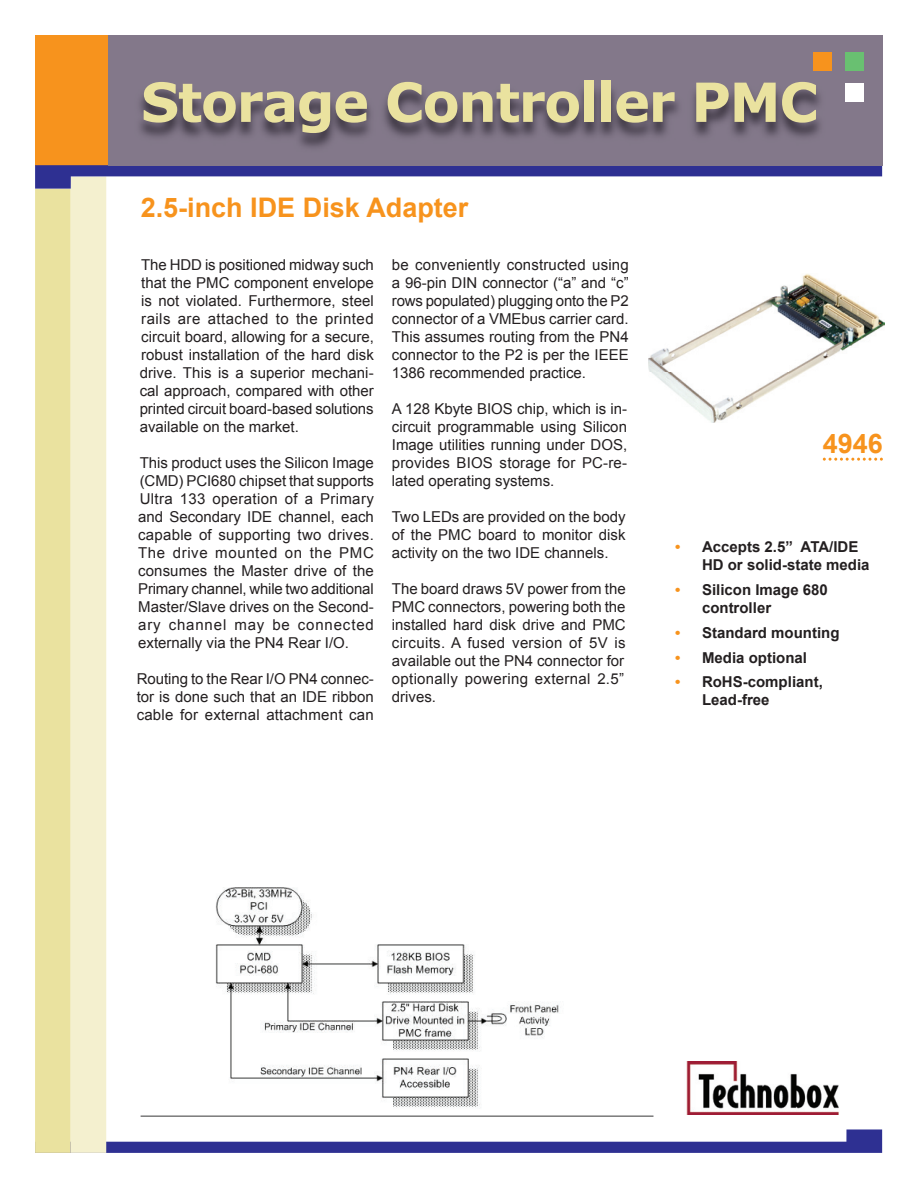
<style>
.page{position:relative;width:918px;height:1188px;background:#fff}
.page>*{position:absolute;margin:0;border:0;box-sizing:border-box;transform-origin:0 0}
.t1{font:700 54px "Verdana";letter-spacing:-.025em;color:#eae29f}
.t2{font:700 27px "Arial";color:#f7931d}
.t3{font:15px/18px "Arial";color:#231f20;text-align:justify}
.t4{font:700 15px/18px "Arial";color:#231f20}
.t5{font:700 15px/24.8px "Arial";color:#f7931d;text-align:justify}
</style>
<div class="page">
<div style="left:35px;top:35px;width:74px;height:130px;background:#f7931d"></div>
<svg style="left:106px;top:1129px;width:776px;height:24px"></svg>
<div style="left:35px;top:189px;width:36px;height:964px;background:#eae29f"></div>
<div style="left:71px;top:177px;width:35px;height:976px;background:#f4f0cf"></div>
<svg style="left:35px;top:165px;width:847px;height:24px"></svg>
<svg style="left:109px;top:35px;width:774px;height:130px;background:#7a6f81"></svg>
<div style="left:845px;top:52px;width:18px;height:18px;background:#69c071"></div>
<div style="left:845px;top:84px;width:18px;height:18px;background:#fff"></div>
<div style="left:813px;top:52px;width:19px;height:18px;background:#f7931d"></div>
<img style="left:686px;top:1062px;width:153px;height:53px">
<svg style="left:823px;top:458px;width:60px;height:3px"></svg>
<img style="left:141px;top:887px;width:513px;height:229px">
<img style="left:648px;top:274px;width:236px;height:149px">
<h1 class="t1" style="left:141px;top:68px;width:679px">Storage Controller PMC</h1>
<h2 class="t2" style="left:141px;top:189px;width:329px">2.5-inch IDE Disk Adapter</h2>
<p class="t3" style="left:140px;top:256px;width:236px">The HDD is positioned midway such that the PMC component envelope is not violated. Furthermore, steel rails are attached to the printed circuit board, allowing for a secure, robust installation of the hard disk drive. This is a superior mechani&shy;cal approach, compared with other printed circuit board-based solutions available on the market.</p>
<p class="t3" style="left:138px;top:454px;width:237px">This product uses the Silicon Image (CMD) PCI680 chipset that supports Ultra 133 operation of a Primary and Secondary IDE channel, each capable of supporting two drives.<br>The drive mounted on the PMC consumes the Master drive of the Primary channel, while two additional Master/Slave drives on the Second&shy;ary channel may be connected externally via the PN4 Rear I/O.</p>
<p class="t3" style="left:137px;top:670px;width:239px">Routing to the Rear I/O PN4 connec&shy;tor is done such that an IDE ribbon cable for external attachment can</p>
<p class="t3" style="left:392px;top:256px;width:238px">be conveniently constructed using a 96-pin DIN connector (“a” and “c” rows populated) plugging onto the P2 connector of a VMEbus carrier card.<br>This assumes routing from the PN4 connector to the P2 is per the IEEE 1386 recommended practice.</p>
<p class="t3" style="left:392px;top:400px;width:237px">A 128 Kbyte BIOS chip, which is in&shy;circuit programmable using Silicon Image utilities running under DOS, provides BIOS storage for PC-re&shy;lated operating systems.</p>
<p class="t3" style="left:392px;top:508px;width:235px">Two LEDs are provided on the body of the PMC board to monitor disk activity on the two IDE channels.</p>
<p class="t3" style="left:392px;top:580px;width:235px">The board draws 5V power from the PMC connectors, powering both the installed hard disk drive and PMC circuits. A fused version of 5V is available out the PN4 connector for optionally powering external 2.5” drives.</p>
<h2 class="t2" style="left:823px;top:426px;width:62px">4946</h2>
<p class="t5" style="left:675px;top:535px;width:7px">•</p>
<p class="t5" style="left:675px;top:578px;width:7px">•</p>
<p class="t5" style="left:675px;top:621px;width:7px">• • •</p>
<p class="t4" style="left:702px;top:539px;width:169px">Accepts 2.5” ATA/IDE<br>HD or solid-state media</p>
<p class="t4" style="left:702px;top:581px;width:127px">Silicon Image 680 controller</p>
<p class="t4" style="left:702px;top:621px;width:139px;line-height:24.8px">Standard mounting<br>Media optional<br>RoHS-compliant,</p>
<p class="t4" style="left:702px;top:692px;width:69px">Lead-free</p>
</div>
